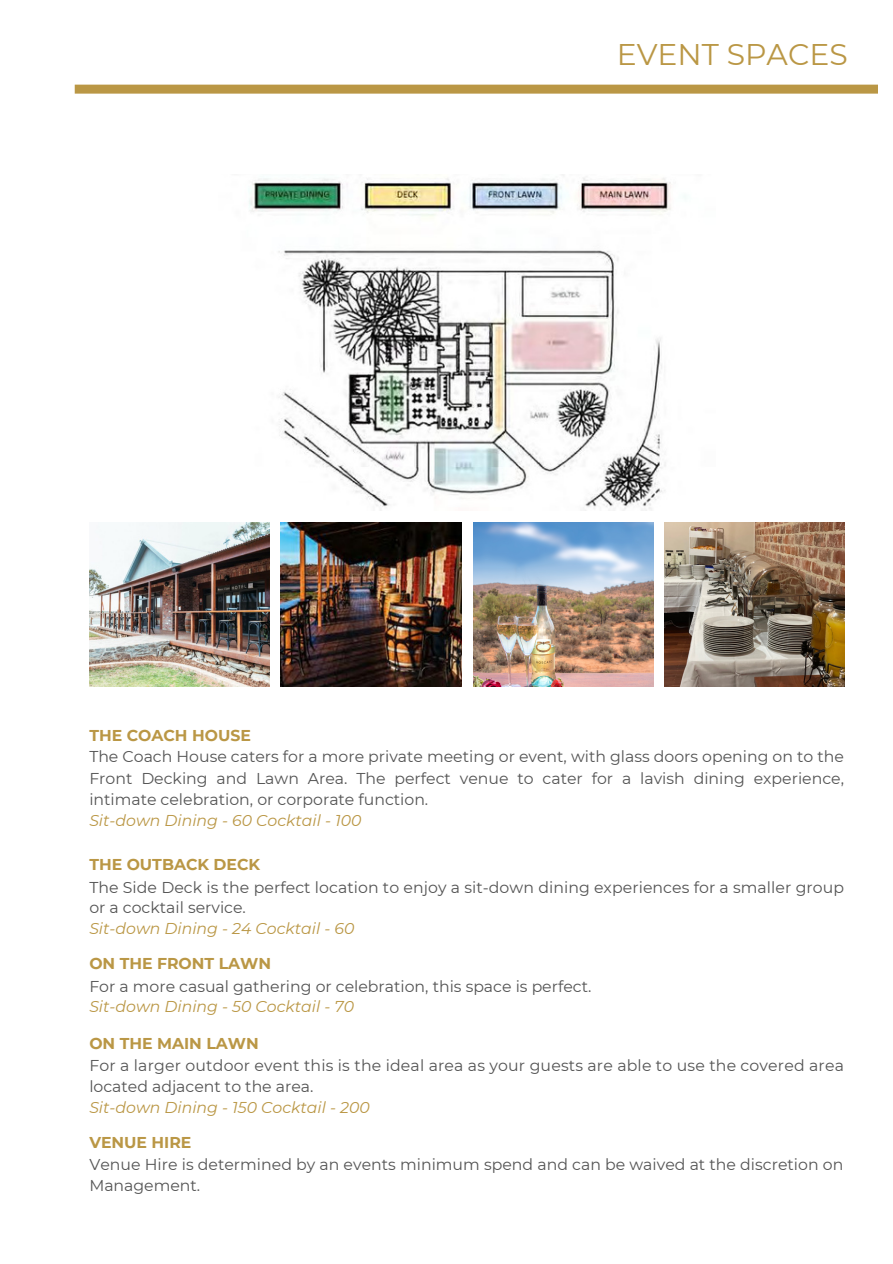
<style>
.page{position:relative;width:893px;height:1264px;background:#fff}
.page>*{position:absolute;margin:0;border:0;box-sizing:border-box;transform-origin:0 0}
.t1{font:29.85px "Montserrat";color:#ba9745}
.t2{font:15.75px/20.2px "Montserrat";color:#545454}
.t3{font:italic 15.75px "Montserrat";color:#ba9745}
.t4{font:700 15.75px "Montserrat";color:#ba9745}
</style>
<div class="page">
<img style="left:89px;top:522px;width:180px;height:164px">
<img style="left:281px;top:522px;width:181px;height:164px">
<img style="left:473px;top:522px;width:180px;height:164px">
<img style="left:664px;top:522px;width:180px;height:164px">
<svg style="left:75px;top:85px;width:803px;height:9px"></svg>
<img style="left:249px;top:175px;width:437px;height:336px">
<h1 class="t1" style="left:616px;top:36px;width:232px">EVENT SPACES</h1>
<p class="t4" style="left:89px;top:725px;width:163px">THE COACH HOUSE</p>
<p class="t2" style="left:89px;top:745px;width:756px;line-height:21.3px;text-align:justify">The Coach House caters for a more private meeting or event, with glass doors opening on to the Front Decking and Lawn Area. The perfect venue to cater for a lavish dining experience, intimate celebration, or corporate function.</p>
<p class="t3" style="left:89px;top:811px;width:274px">Sit-down Dining - 60 Cocktail - 100</p>
<p class="t4" style="left:89px;top:854px;width:172px">THE OUTBACK DECK</p>
<p class="t2" style="left:89px;top:876px;width:756px">The Side Deck is the perfect location to enjoy a sit-down dining experiences for a smaller group or a cocktail service.</p>
<p class="t3" style="left:89px;top:919px;width:266px">Sit-down Dining - 24 Cocktail - 60</p>
<p class="t4" style="left:89px;top:953px;width:183px">ON THE FRONT LAWN</p>
<p class="t2" style="left:89px;top:975px;width:503px">For a more casual gathering or celebration, this space is perfect.</p>
<p class="t3" style="left:89px;top:996px;width:266px">Sit-down Dining - 50 Cocktail - 70</p>
<p class="t4" style="left:89px;top:1033px;width:171px">ON THE MAIN LAWN</p>
<p class="t2" style="left:89px;top:1055px;width:756px">For a larger outdoor event this is the ideal area as your guests are able to use the covered area located adjacent to the area.</p>
<p class="t3" style="left:89px;top:1097px;width:282px">Sit-down Dining - 150 Cocktail - 200</p>
<p class="t4" style="left:89px;top:1132px;width:104px">VENUE HIRE</p>
<p class="t2" style="left:89px;top:1154px;width:755px">Venue Hire is determined by an events minimum spend and can be waived at the discretion on<br>Management.</p>
</div>
